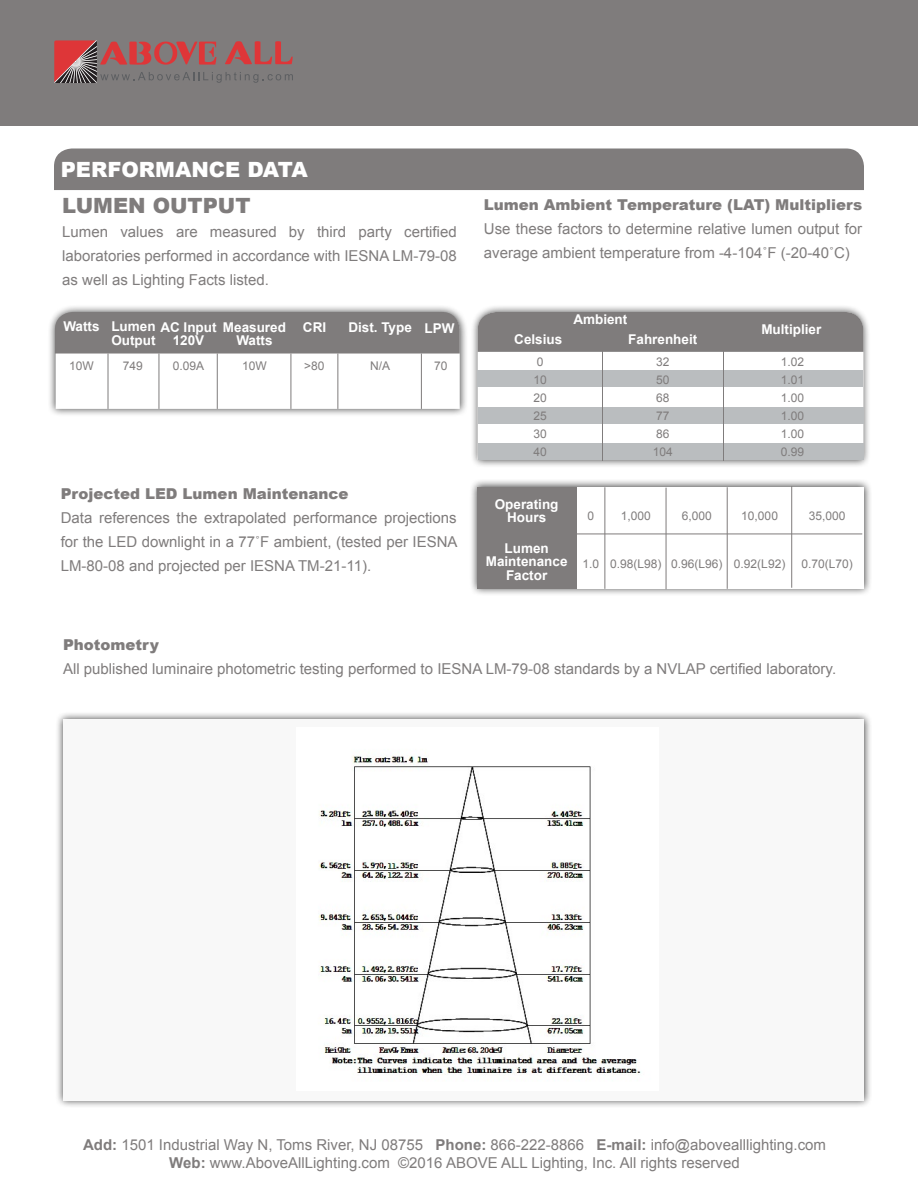
<style>
.page{position:relative;width:918px;height:1188px;background:#fff}
.page>*{position:absolute;margin:0;border:0;box-sizing:border-box;transform-origin:0 0}
.t1{font:900 21px "Arial";color:#fff}
.t2{font:900 21px "Arial";color:#7f7c7c}
.t3{font:15px/24px "Arial";color:#7f7c7c;text-align:justify}
.t4{font:900 15px "Arial";color:#7f7c7c}
.t5{font:700 13.5px/13.5px "Arial";color:#fff;text-align:center}
.t6{font:12px/18px "Arial";color:#7f7c7c}
.s1{font-weight:700}
</style>
<div class="page">
<div style="left:0;top:0;width:918px;height:126px;background:#7f7c7c"></div>
<div style="left:54px;top:148px;width:810px;height:42px;background:#7f7c7c"></div>
<div style="left:469px;top:479px;width:403px;height:118px;background:#000;opacity:.75"></div>
<div style="left:477px;top:487px;width:387px;height:101px;background:#fff"></div>
<div style="left:55px;top:711px;width:817px;height:398px;background:#000;opacity:.75"></div>
<div style="left:63px;top:719px;width:801px;height:382px;background:#f8f8f8"></div>
<div style="left:477px;top:487px;width:99px;height:102px;background:#7f7c7c"></div>
<hr style="left:604px;top:487px;width:1px;height:102px;background:#7f7c7c">
<hr style="left:791px;top:486px;width:1px;height:102px;background:#7f7c7c">
<hr style="left:666px;top:488px;width:1px;height:101px;background:#7f7c7c">
<hr style="left:727px;top:487px;width:1px;height:102px;background:#7f7c7c">
<hr style="left:576px;top:534px;width:286px;height:1px;background:#7f7c7c">
<div style="left:470px;top:304px;width:401px;height:164px;background:#000;opacity:.75"></div>
<svg style="left:478px;top:352px;width:385px;height:91px"></svg>
<div style="left:478px;top:312px;width:385px;height:40px;background:#7f7c7c"></div>
<div style="left:478px;top:371px;width:385px;height:16px;background:#babdbf"></div>
<div style="left:478px;top:407px;width:385px;height:17px;background:#babdbf"></div>
<div style="left:478px;top:443px;width:385px;height:17px;background:#babdbf"></div>
<hr style="left:602px;top:330px;width:1px;height:130px;background:#7f7c7c">
<hr style="left:723px;top:312px;width:1px;height:148px;background:#7f7c7c">
<hr style="left:479px;top:329px;width:243px;height:1px;background:#7f7c7c">
<img style="left:319px;top:756px;width:322px;height:317px">
<svg style="left:54px;top:40px;width:239px;height:43px"></svg>
<div style="left:47px;top:305px;width:421px;height:112px;background:#000;opacity:.75"></div>
<svg style="left:55px;top:312px;width:405px;height:97px"></svg>
<hr style="left:108px;top:354px;width:1px;height:55px;background:#7f7c7c">
<hr style="left:159px;top:354px;width:1px;height:55px;background:#7f7c7c">
<hr style="left:217px;top:354px;width:1px;height:55px;background:#7f7c7c">
<hr style="left:291px;top:354px;width:1px;height:55px;background:#7f7c7c">
<hr style="left:337px;top:354px;width:1px;height:55px;background:#7f7c7c">
<hr style="left:421px;top:354px;width:1px;height:55px;background:#7f7c7c">
<h1 class="t1" style="left:61px;top:154px;width:249px">PERFORMANCE DATA</h1>
<h1 class="t2" style="left:62px;top:190px;width:190px">LUMEN OUTPUT</h1>
<p class="t3" style="left:62px;top:220px;width:396px">Lumen values are measured by third party certified laboratories performed in accordance with IESNA LM-79-08 as well as Lighting Facts listed.</p>
<p class="t4" style="left:484px;top:194px;width:380px">Lumen Ambient Temperature (LAT) Multipliers</p>
<p class="t3" style="left:484px;top:217px;width:380px">Use these factors to determine relative lumen output for average ambient temperature from -4-104˚F (-20-40˚C)</p>
<p class="t5" style="left:111px;top:320px;width:107px;text-align:left;text-indent:-48px">Watts Lumen AC Input<br>Output</p>
<p class="t5" style="left:223px;top:321px;width:65px">Measured<br>Watts</p>
<p class="t5" style="left:303px;top:321px;width:25px">CRI</p>
<p class="t5" style="left:348px;top:321px;width:108px">Dist. Type LPW</p>
<p class="t5" style="left:173px;top:334px;width:33px">120V</p>
<p class="t5" style="left:573px;top:313px;width:55px">Ambient</p>
<p class="t5" style="left:514px;top:333px;width:50px">Celsius</p>
<p class="t5" style="left:628px;top:333px;width:71px">Fahrenheit</p>
<p class="t5" style="left:761px;top:323px;width:62px">Multiplier</p>
<p class="t6" style="left:69px;top:356px;width:26px">10W</p>
<p class="t6" style="left:123px;top:356px;width:22px">749</p>
<p class="t6" style="left:173px;top:356px;width:33px">0.09A</p>
<p class="t6" style="left:242px;top:356px;width:26px">10W</p>
<p class="t6" style="left:304px;top:356px;width:22px">&gt;80</p>
<p class="t6" style="left:370px;top:356px;width:22px">N/A</p>
<p class="t6" style="left:434px;top:356px;width:15px">70</p>
<p class="t6" style="left:533px;top:353px;width:15px">0<br>10<br>20<br>25<br>30<br>40</p>
<p class="t6" style="left:653px;top:353px;width:22px">32<br>50<br>68<br>77<br>86<br>104</p>
<p class="t6" style="left:781px;top:353px;width:25px;text-align:justify">1.02<br>1.01<br>1.00<br>1.00<br>1.00<br>0.99</p>
<p class="t4" style="left:61px;top:482px;width:289px">Projected LED Lumen Maintenance</p>
<p class="t3" style="left:61px;top:505px;width:398px">Data references the extrapolated performance projections for the LED downlight in a 77˚F ambient, (tested per IESNA LM-80-08 and projected per IESNA TM-21-11).</p>
<p class="t5" style="left:495px;top:498px;width:65px">Operating<br>Hours</p>
<p class="t5" style="left:486px;top:542px;width:83px">Lumen<br>Maintenance<br>Factor</p>
<p class="t6" style="left:588px;top:507px;width:8px">0</p>
<p class="t6" style="left:583px;top:555px;width:18px">1.0</p>
<p class="t6" style="left:621px;top:507px;width:32px">1,000</p>
<p class="t6" style="left:610px;top:555px;width:53px">0.98(L98)</p>
<p class="t6" style="left:682px;top:507px;width:32px">6,000</p>
<p class="t6" style="left:671px;top:555px;width:53px">0.96(L96)</p>
<p class="t6" style="left:741px;top:507px;width:38px">10,000</p>
<p class="t6" style="left:734px;top:555px;width:53px">0.92(L92)</p>
<p class="t6" style="left:809px;top:507px;width:38px">35,000</p>
<p class="t6" style="left:802px;top:555px;width:53px">0.70(L70)</p>
<p class="t4" style="left:63px;top:634px;width:97px">Photometry</p>
<p class="t3" style="left:63px;top:657px;width:775px">All published luminaire photometric testing performed to IESNA LM-79-08 standards by a NVLAP certified laboratory.</p>
<p class="t3" style="left:83px;top:1136px;width:745px;line-height:18px;text-align:center"><span class="s1">Add:</span> 1501 Industrial Way N, Toms River, NJ 08755 <span class="s1">Phone:</span> 866-222-8866 <span class="s1">E-mail:</span> info@abovealllighting.com<br><span class="s1">Web:</span> www.AboveAllLighting.com ©2016 ABOVE ALL Lighting, Inc. All rights reserved</p>
</div>
